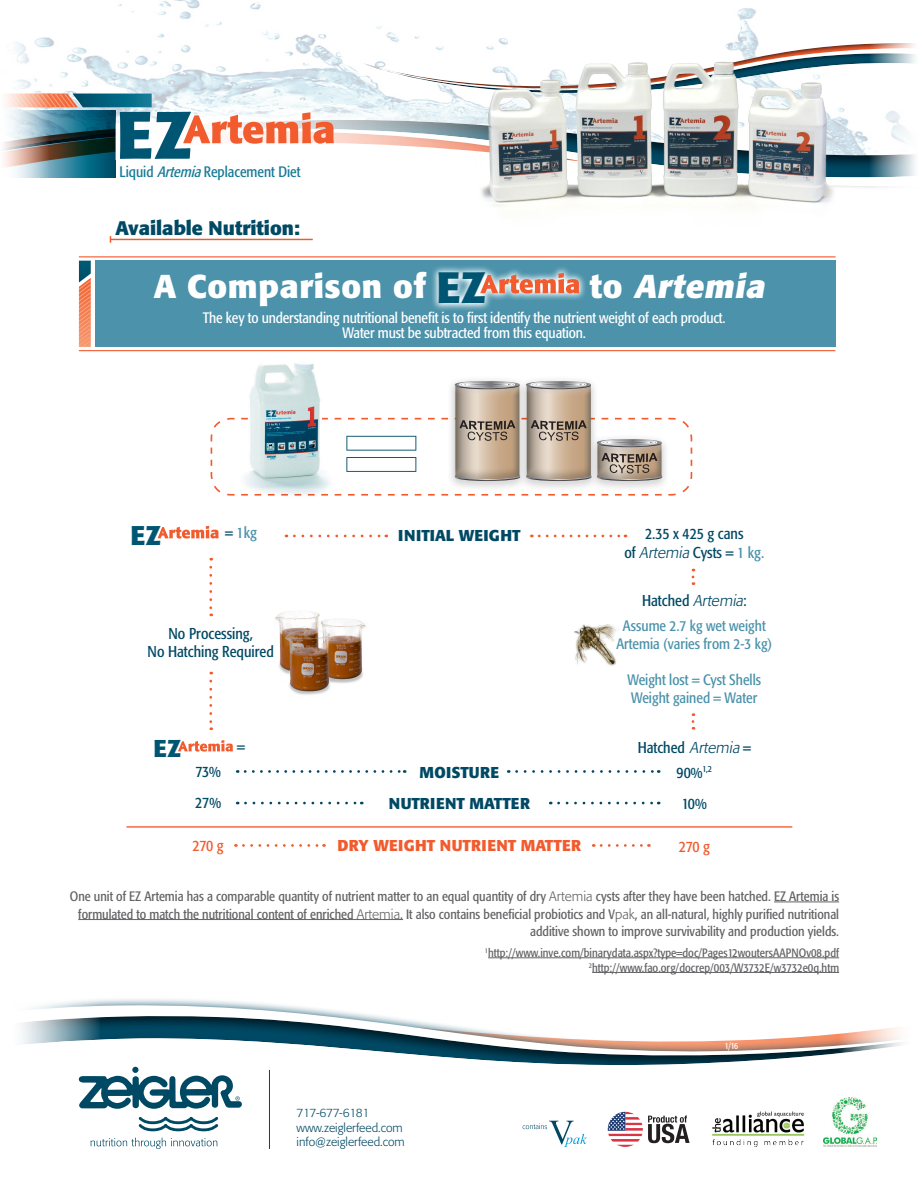
<style>
.page{position:relative;width:918px;height:1188px;background:#fff}
.page>*{position:absolute;margin:0;border:0;box-sizing:border-box;transform-origin:0 0}
.t1{font:700 102.15px "Formata";color:#fff}
.t2{font:700 66.3px "Formata";color:#005672}
.t3{font:700 43.5px "Formata";color:#005672}
.t4{font:700 32.7px "Formata";letter-spacing:.02em;color:#fff}
.t5{font:italic 700 32.7px "Formata";color:#fff}
.t6{font:700 26.85px "Formata";color:#005672}
.t7{font:700 24.15px "Formata";color:#005672}
.t8{font:700 19.5px "Formata";color:#004964}
.t9{font:700 18px "Formata";letter-spacing:.02em;color:#004964}
.t10{font:condensed 15.6px/18.8px "Formata";color:#004964;text-align:center}
.t11{font:700 15.6px "Formata";letter-spacing:.02em;color:#f15b2e}
.t12{font:700 15.6px "Formata";letter-spacing:.02em;color:#004964}
.t13{font:700 15.6px "Formata";color:#004964}
.t14{font:condensed 15.6px "Formata";letter-spacing:-.02em;color:#f15b2e}
.t15{font:condensed 15.6px "Formata";color:#4b92aa}
.t16{font:condensed 15px "Formata";letter-spacing:-.01em;color:#fff}
.t17{font:condensed 15px/18px "Formata";color:#4b92aa}
.t18{font:condensed 15px "Formata";color:#177a96}
.t19{font:condensed 13.5px/17.7px "Formata";color:#636366;text-align:right}
.t20{font:condensed 12px "Formata";color:#636366}
.t21{font:300 12px/14.4px "Formata";color:#004964}
.t22{font:condensed 9px "Formata";color:#fff}
.s1{font-style:italic}
.s2{font-style:normal}
.s3{color:#004964}
.s4{font-weight:300;font-style:italic;font-stretch:normal}
.s5{color:#4b92aa}
.s6{font-weight:300;font-stretch:normal}
</style>
<div class="page">
<svg style="left:78px;top:972px;width:778px;height:126px"></svg>
<svg style="left:22px;top:992px;width:78px;height:75px"></svg>
<div style="left:838px;top:986px;width:80px;height:96px;background:#fff"></div>
<hr style="left:269px;top:1070px;width:1px;height:79px;background:#004964">
<img style="left:49px;top:0;width:707px;height:48px">
<svg style="left:49px;top:48px;width:314px;height:42px"></svg>
<svg style="left:363px;top:16px;width:393px;height:21px"></svg>
<svg style="left:365px;top:28px;width:504px;height:62px"></svg>
<svg style="left:49px;top:90px;width:820px;height:98px"></svg>
<svg style="left:49px;top:110px;width:66px;height:68px;background:#1d5765"></svg>
<svg style="left:49px;top:94px;width:103px;height:14px"></svg>
<svg style="left:3px;top:37px;width:46px;height:141px"></svg>
<svg style="left:869px;top:43px;width:46px;height:145px"></svg>
<hr style="left:79px;top:350px;width:756px;height:1px;background:#f15b2e">
<svg style="left:79px;top:261px;width:12px;height:86px"></svg>
<svg style="left:91px;top:1138px;width:126px;height:11px"></svg>
<svg style="left:139px;top:1117px;width:79px;height:14px"></svg>
<div style="left:132px;top:1067px;width:7px;height:6px;background:#004964;border-radius:50%"></div>
<svg style="left:79px;top:1075px;width:163px;height:34px"></svg>
<svg style="left:116px;top:102px;width:346px;height:58px"></svg>
<div style="left:95px;top:261px;width:740px;height:86px;background:#4b92aa"></div>
<hr style="left:79px;top:256px;width:757px;height:1px;background:#f15b2e">
<img style="left:712px;top:1111px;width:92px;height:36px">
<svg style="left:523px;top:1121px;width:64px;height:26px"></svg>
<svg style="left:608px;top:1112px;width:82px;height:35px"></svg>
<img style="left:824px;top:1098px;width:53px;height:49px">
<svg style="left:183px;top:112px;width:151px;height:32px"></svg>
<img style="left:275px;top:611px;width:91px;height:84px">
<svg style="left:209px;top:681px;width:3px;height:49px"></svg>
<svg style="left:209px;top:567px;width:3px;height:49px"></svg>
<svg style="left:294px;top:535px;width:93px;height:2px"></svg>
<svg style="left:539px;top:535px;width:87px;height:2px"></svg>
<svg style="left:692px;top:713px;width:2px;height:17px"></svg>
<hr style="left:774px;top:902px;width:65px;height:1px;background:#636366">
<hr style="left:78px;top:919px;width:325px;height:1px;background:#636366">
<hr style="left:488px;top:958px;width:351px;height:1px;background:#636366">
<hr style="left:592px;top:972px;width:247px;height:1px;background:#636366">
<svg style="left:517px;top:770px;width:142px;height:3px"></svg>
<svg style="left:245px;top:770px;width:160px;height:3px"></svg>
<svg style="left:559px;top:802px;width:100px;height:2px"></svg>
<svg style="left:601px;top:844px;width:48px;height:3px"></svg>
<svg style="left:243px;top:844px;width:82px;height:3px"></svg>
<svg style="left:245px;top:802px;width:117px;height:2px"></svg>
<hr style="left:126px;top:826px;width:666px;height:2px;background:#f15b2e">
<svg style="left:158px;top:526px;width:61px;height:13px"></svg>
<svg style="left:178px;top:740px;width:55px;height:12px"></svg>
<svg style="left:432px;top:266px;width:153px;height:44px"></svg>
<svg style="left:480px;top:273px;width:99px;height:21px;background:#d49b8a"></svg>
<div style="left:452px;top:380px;width:69px;height:8px;background:#f4f3f4"></div>
<div style="left:518px;top:373px;width:81px;height:25px;background:#fff"></div>
<div style="left:523px;top:380px;width:69px;height:8px;background:#f4f4f4"></div>
<svg style="left:210px;top:381px;width:483px;height:115px"></svg>
<hr style="left:110px;top:239px;width:203px;height:1px;background:#f15b2e">
<svg style="left:109px;top:236px;width:139px;height:7px"></svg>
<img style="left:574px;top:624px;width:43px;height:42px">
<img style="left:227px;top:350px;width:119px;height:146px">
<img style="left:462px;top:42px;width:379px;height:165px">
<p class="t2" style="left:116px;top:94px;width:77px">EZ</p>
<p class="t18" style="left:120px;top:163px;width:182px">Liquid <span class="s1">Artemia</span>Replacement Diet</p>
<p class="t8" style="left:116px;top:215px;width:186px">Available Nutrition:</p>
<p class="t9" style="left:79px;top:216px;width:166px">TECHNICAL SHEET:</p>
<p class="t4" style="left:154px;top:266px;width:274px">A Comparison of</p>
<p class="t5" style="left:590px;top:266px;width:183px"><span class="s2">t o</span> Artemia</p>
<p class="t3" style="left:436px;top:261px;width:51px">EZ</p>
<p class="t16" style="left:203px;top:309px;width:524px">The key to understanding nutritional benefit is to first identify the nutrient weight of each product.</p>
<p class="t16" style="left:343px;top:324px;width:245px">Water must be subtracted from this equation.</p>
<p class="t1" style="left:347px;top:383px;width:70px">=</p>
<p class="t6" style="left:131px;top:518px;width:32px">EZ</p>
<p class="t15" style="left:225px;top:523px;width:33px"><span class="s3">=</span> 1kg</p>
<p class="t10" style="left:624px;top:525px;width:142px">2.35 x 425 g cans<br>of <span class="s4">Artemia</span> Cysts = <span class="s5">1 kg.</span></p>
<p class="t10" style="left:642px;top:591px;width:106px">H atch ed <span class="s4">Artemia</span>:</p>
<p class="t17" style="left:623px;top:617px;width:144px">Assume 2.7 kg wet weight</p>
<p class="t17" style="left:616px;top:635px;width:157px">Artemia (varies from 2-3 kg)</p>
<p class="t17" style="left:628px;top:671px;width:135px">Weight lost = Cyst Shells<br>Weight gained = Water</p>
<p class="t13" style="left:398px;top:526px;width:124px">INITIAL WEIGHT</p>
<p class="t10" style="left:148px;top:624px;width:128px">No Processing,<br>No Hatching Required</p>
<p class="t7" style="left:154px;top:733px;width:29px">EZ</p>
<p class="t10" style="left:195px;top:762px;width:27px">73%</p>
<p class="t10" style="left:195px;top:793px;width:27px">27%</p>
<p class="t14" style="left:193px;top:837px;width:33px">270 g</p>
<p class="t12" style="left:419px;top:762px;width:81px">MOISTURE</p>
<p class="t12" style="left:389px;top:794px;width:143px">NUTRIENT MATTER</p>
<p class="t11" style="left:338px;top:836px;width:245px">DRY WEIGHT NUTRIENT MATTER</p>
<p class="t10" style="left:638px;top:738px;width:115px">Hatched <span class="s4">Artemia</span> =</p>
<p class="t10" style="left:677px;top:763px;width:37px">90%<sup>1,2</sup></p>
<p class="t10" style="left:682px;top:794px;width:26px">10%</p>
<p class="t14" style="left:679px;top:837px;width:33px">270 g</p>
<p class="t19" style="left:70px;top:887px;width:771px">One unit of EZ Artemia has a comparable quantity of nutrient matter to an equal quantity of dry <span class="s6">Artemia</span> cysts after they have been hatched. EZ Artemia is formulated to match the nutritional content of enriched <span class="s6">Artemia</span>. It also contains beneficial probiotics and V<span class="s6">pak</span>, an all-natural, highly purified nutritional additive shown to improve survivability and production yields.</p>
<p class="t20" style="left:485px;top:946px;width:356px"><sup>1</sup>http://www.inve.com/binarydata.aspx?type=doc/Pages12woutersAAPNOv08.pdf</p>
<p class="t20" style="left:589px;top:960px;width:252px"><sup>2</sup>http://www.fao.org/docrep/003/W3732E/w3732e0q.htm</p>
<p class="t21" style="left:297px;top:1106px;width:110px">717-677-6181 www.zeiglerfeed.com info@zeiglerfeed.com</p>
<p class="t22" style="left:725px;top:1041px;width:15px;rotate:-1deg">1/16</p>
</div>
